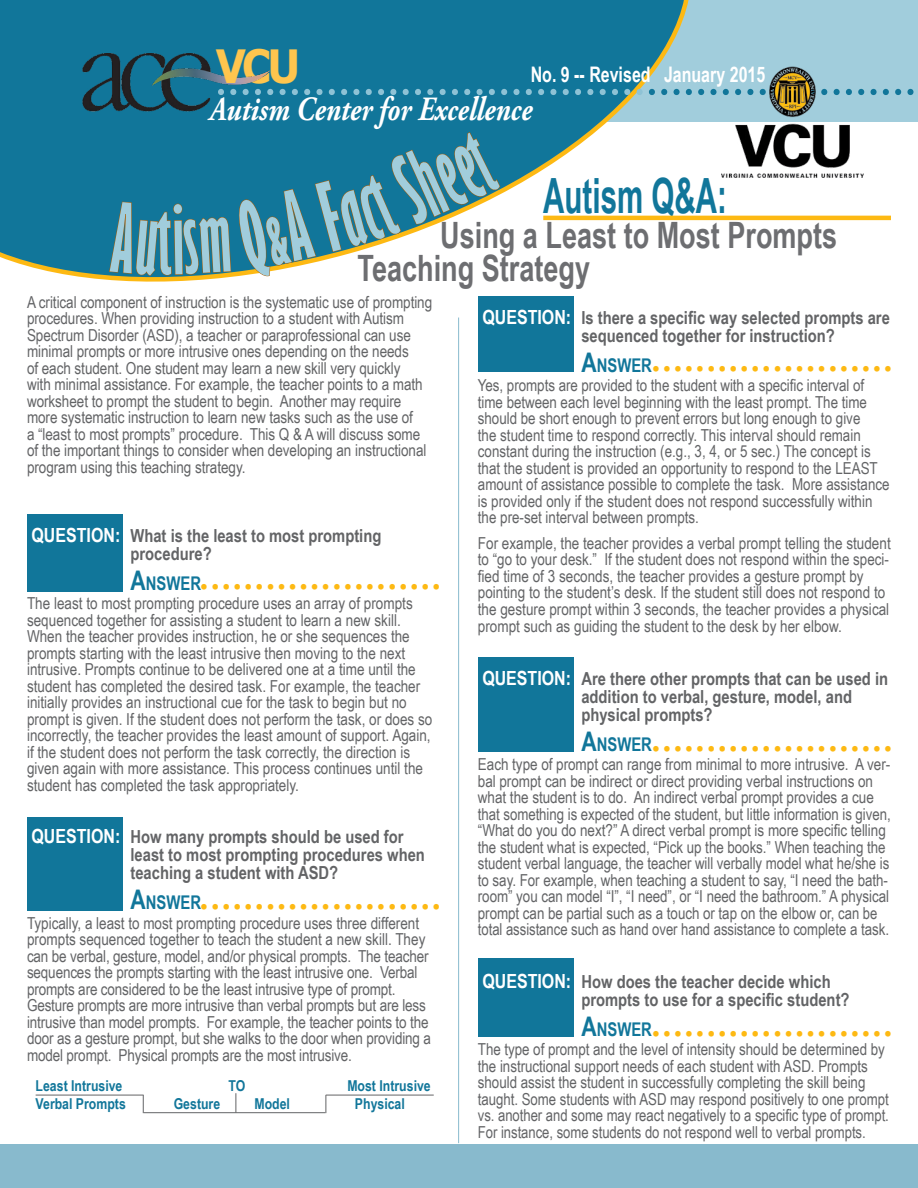
<style>
.page{position:relative;width:918px;height:1188px;background:#fff}
.page>*{position:absolute;margin:0;border:0;box-sizing:border-box;transform-origin:0 0}
.t1{font:54px "Minion Pro";color:#8ec2d5}
.t2{font:49.5px "Minion Pro";color:#fdb913}
.t3{font:700 48.6px "Arial Narrow";color:#11769a;scale:.74 1}
.t4{font:700 45.75px "Verdana";color:#fec54e;scale:.88 1}
.t5{font:700 36.3px/33px "Arial Narrow";color:#6d6e71;scale:.91 1}
.t6{font:italic 700 33.9px "Adobe Garamond Pro";color:#fff;scale:.82 1}
.t7{font:700 21.45px "Arial Narrow";color:#fff;scale:.91 1}
.t8{font:700 18.9px "Arial Narrow";color:#11769a;scale:.96 1}
.t9{font:700 18px/18px "Arial Narrow";color:#636466}
.t10{font:16.5px/16.5px "Arial Narrow";letter-spacing:-.005em;color:#636466}
.t11{font:700 15px "Arial Narrow";color:#11769a}
.s1{color:#11769a}
.s2{font-size:19.5px;color:#fff}
.s3{font-size:27px}
</style>
<div class="page">
<div style="left:384px;top:1px;width:533px;height:121px;background:#a1cddc"></div>
<svg style="left:0;top:0;width:715px;height:311px"></svg>
<img style="left:81px;top:53px;width:189px;height:61px">
<img style="left:722px;top:67px;width:142px;height:110px">
<hr style="left:326px;top:1095px;width:108px;height:1px;background:#636466">
<div style="left:0;top:1145px;width:918px;height:43px;background:#88bacd"></div>
<hr style="left:543px;top:216px;width:348px;height:4px;background:#fdb913">
<hr style="left:458px;top:318px;width:1px;height:825px;background:#88bacd">
<div style="left:27px;top:514px;width:95px;height:78px;background:#11769a"></div>
<div style="left:27px;top:817px;width:95px;height:93px;background:#11769a"></div>
<svg style="left:143px;top:1096px;width:1px;height:17px"></svg>
<hr style="left:36px;top:1095px;width:108px;height:1px;background:#636466">
<hr style="left:144px;top:1112px;width:181px;height:1px;background:#636466">
<svg style="left:236px;top:1093px;width:1px;height:20px"></svg>
<svg style="left:326px;top:1095px;width:1px;height:18px"></svg>
<div style="left:478px;top:297px;width:95px;height:75px;background:#11769a"></div>
<div style="left:478px;top:657px;width:95px;height:95px;background:#11769a"></div>
<div style="left:478px;top:958px;width:95px;height:79px;background:#11769a"></div>
<svg style="left:109px;top:131px;width:392px;height:152px"></svg>
<p class="t4" style="left:216px;top:34px;width:98px">VCU</p>
<p class="t6" style="left:210px;top:90px;width:395px">Autism Center for Excellence</p>
<p class="t7" style="left:531px;top:58px;width:259px">No. 9 -- Revised January 2015</p>
<p class="t1" style="left:215px;top:41px;width:703px">...................................<span class="s1">......................</span></p>
<p class="t3" style="left:543px;top:159px;width:250px">Autism Q&amp;A:</p>
<p class="t5" style="left:357px;top:217px;width:529px;text-indent:83px">Using a Least to Most Prompts<br>Teaching Strategy</p>
<p class="t10" style="left:27px;top:293px;width:407px">A critical component of instruction is the systematic use of prompting procedures. When providing instruction to a student with Autism Spectrum Disorder (ASD), a teacher or paraprofessional can use minimal prompts or more intrusive ones depending on the needs<br>of each student. One student may learn a new skill very quickly<br>with minimal assistance. For example, the teacher points to a math worksheet to prompt the student to begin. Another may require more systematic instruction to learn new tasks such as the use of<br>a “least to most prompts” procedure. This Q &amp; A will discuss some of the important things to consider when developing an instructional program using this teaching strategy.</p>
<p class="t9" style="left:31px;top:526px;width:351px"><span class="s2">QUESTION:</span> What is the least to most prompting</p>
<p class="t9" style="left:131px;top:544px;width:83px">procedure?</p>
<p class="t8" style="left:130px;top:569px;width:75px"><span class="s3">A</span>NSWER</p>
<p class="t2" style="left:199px;top:540px;width:245px">......................</p>
<p class="t10" style="left:27px;top:595px;width:407px">The least to most prompting procedure uses an array of prompts sequenced together for assisting a student to learn a new skill.<br>When the teacher provides instruction, he or she sequences the prompts starting with the least intrusive then moving to the next intrusive. Prompts continue to be delivered one at a time until the student has completed the desired task. For example, the teacher initially provides an instructional cue for the task to begin but no prompt is given. If the student does not perform the task, or does so incorrectly, the teacher provides the least amount of support. Again, if the student does not perform the task correctly, the direction is given again with more assistance. This process continues until the student has completed the task appropriately.</p>
<p class="t9" style="left:130px;top:827px;width:296px;text-indent:-99px"><span class="s2">QUESTION:</span> How many prompts should be used for least to most prompting procedures when teaching a student with ASD?</p>
<p class="t8" style="left:130px;top:888px;width:75px"><span class="s3">A</span>NSWER</p>
<p class="t2" style="left:199px;top:860px;width:245px">......................</p>
<p class="t10" style="left:27px;top:914px;width:406px">Typically, a least to most prompting procedure uses three different prompts sequenced together to teach the student a new skill. They can be verbal, gesture, model, and/or physical prompts. The teacher sequences the prompts starting with the least intrusive one. Verbal prompts are considered to be the least intrusive type of prompt.<br>Gesture prompts are more intrusive than verbal prompts but are less intrusive than model prompts. For example, the teacher points to the door as a gesture prompt, but she walks to the door when providing a model prompt. Physical prompts are the most intrusive.</p>
<p class="t11" style="left:36px;top:1074px;width:88px">Least Intrusive</p>
<p class="t11" style="left:228px;top:1074px;width:18px">TO</p>
<p class="t11" style="left:347px;top:1074px;width:85px">Most Intrusive</p>
<p class="t11" style="left:36px;top:1092px;width:92px">Verbal Prompts</p>
<p class="t11" style="left:174px;top:1092px;width:48px">Gesture</p>
<p class="t11" style="left:254px;top:1092px;width:37px">Model</p>
<p class="t11" style="left:355px;top:1092px;width:51px">Physical</p>
<h4 class="t9" style="left:581px;top:308px;width:310px;text-indent:-99px"><span class="s2">QUESTION:</span> Is there a specific way selected prompts are sequenced together for instruction?</h4>
<p class="t8" style="left:581px;top:351px;width:75px"><span class="s3">A</span>NSWER</p>
<p class="t2" style="left:650px;top:322px;width:245px">......................</p>
<p class="t10" style="left:478px;top:377px;width:388px">Yes, prompts are provided to the student with a specific interval of</p>
<p class="t10" style="left:478px;top:393px;width:413px">time between each level beginning with the least prompt. The time should be short enough to prevent errors but long enough to give<br>the student time to respond correctly. This interval should remain constant during the instruction (e.g., 3, 4, or 5 sec.) The concept is that the student is provided an opportunity to respond to the LEAST amount of assistance possible to complete the task. More assistance is provided only if the student does not respond successfully within the pre-set interval between prompts.</p>
<p class="t10" style="left:478px;top:534px;width:414px">For example, the teacher provides a verbal prompt telling the student to “go to your desk.” If the student does not respond within the speci-</p>
<p class="t10" style="left:478px;top:567px;width:387px">fied time of 3 seconds, the teacher provides a gesture prompt by</p>
<p class="t10" style="left:478px;top:584px;width:413px">pointing to the student’s desk. If the student still does not respond to the gesture prompt within 3 seconds, the teacher provides a physical prompt such as guiding the student to the desk by her elbow.</p>
<p class="t9" style="left:581px;top:668px;width:308px;text-indent:-99px"><span class="s2">QUESTION:</span> Are there other prompts that can be used in addition to verbal, gesture, model, and physical prompts?</p>
<p class="t8" style="left:581px;top:730px;width:75px"><span class="s3">A</span>NSWER</p>
<p class="t2" style="left:650px;top:702px;width:245px">......................</p>
<p class="t10" style="left:478px;top:756px;width:414px">Each type of prompt can range from minimal to more intrusive. A ver&shy;bal prompt can be indirect or direct providing verbal instructions on what the student is to do. An indirect verbal prompt provides a cue that something is expected of the student, but little information is given,</p>
<p class="t10" style="left:478px;top:822px;width:409px">“What do you do next?” A direct verbal prompt is more specific telling</p>
<p class="t10" style="left:478px;top:838px;width:413px">the student what is expected, “Pick up the books.” When teaching the student verbal language, the teacher will verbally model what he/she is to say. For example, when teaching a student to say, “I need the bath&shy;room” you can model “I”, “I need”, or “I need the bathroom.” A physical prompt can be partial such as a touch or tap on the elbow or, can be total assistance such as hand over hand assistance to complete a task.</p>
<p class="t9" style="left:482px;top:971px;width:350px"><span class="s2">QUESTION:</span> How does the teacher decide which</p>
<h4 class="t9" style="left:581px;top:989px;width:270px">prompts to use for a specific student?</h4>
<p class="t8" style="left:581px;top:1015px;width:75px"><span class="s3">A</span>NSWER</p>
<p class="t2" style="left:650px;top:987px;width:245px">......................</p>
<p class="t10" style="left:478px;top:1041px;width:413px">The type of prompt and the level of intensity should be determined by the instructional support needs of each student with ASD. Prompts should assist the student in successfully completing the skill being taught. Some students with ASD may respond positively to one prompt</p>
<p class="t10" style="left:478px;top:1107px;width:413px">vs. another and some may react negatively to a specific type of prompt.</p>
<p class="t10" style="left:478px;top:1124px;width:389px">For instance, some students do not respond well to verbal prompts.</p>
</div>
